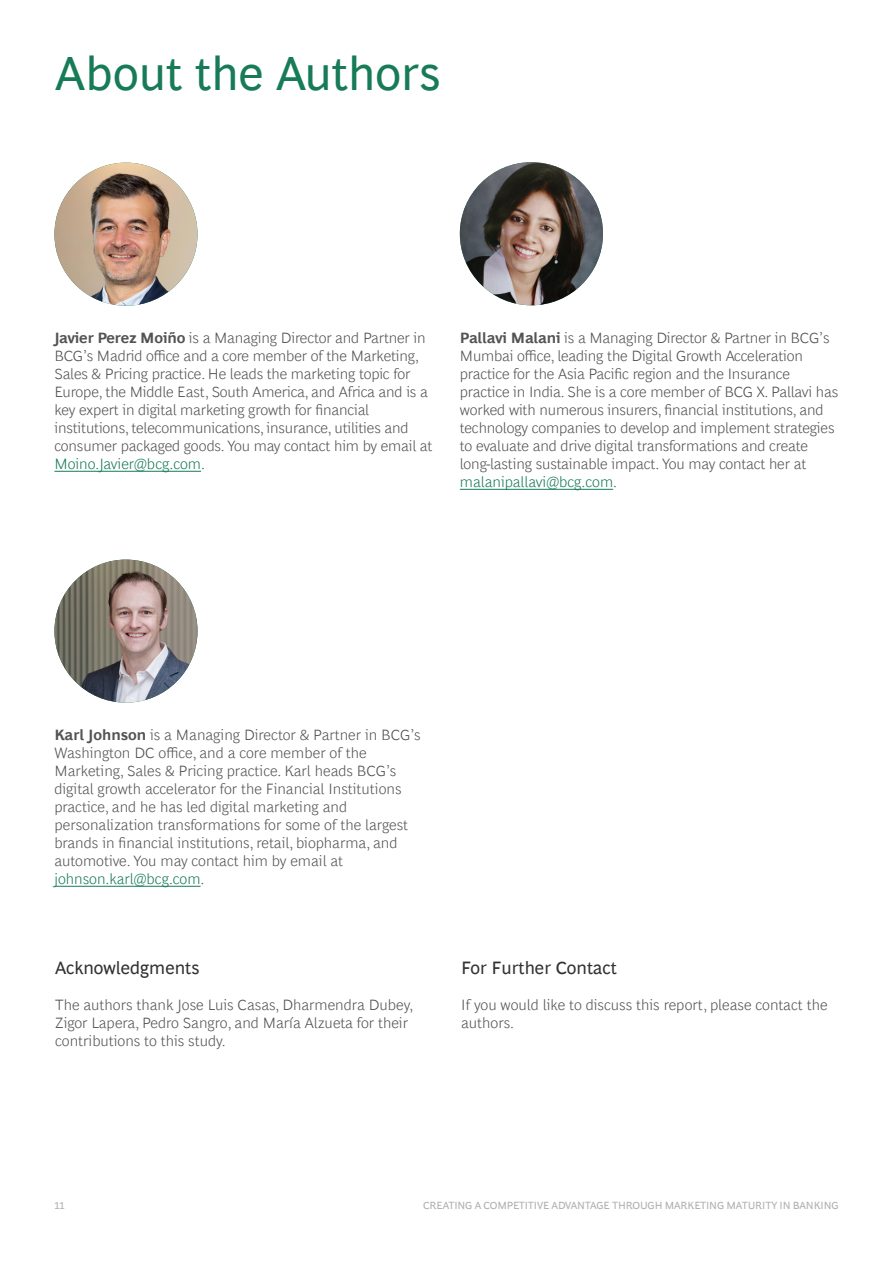
<style>
.page{position:relative;width:893px;height:1263px;background:#fff}
.page>*{position:absolute;margin:0;border:0;box-sizing:border-box;transform-origin:0 0}
.t1{font:48px "Henderson BCG Sans";color:#177b57}
.t2{font:18px "Henderson BCG Sans";color:#323232}
.t3{font:300 15px/18px "Henderson BCG Sans";letter-spacing:-.01em;color:#535353}
.t4{font:10.5px "Henderson BCG Sans";letter-spacing:-.02em;color:#b1b1b1}
.s1{font-weight:700}
.s2{color:#177b57}
</style>
<div class="page">
<hr style="left:54px;top:471px;width:147px;height:1px;background:#177b57">
<hr style="left:54px;top:886px;width:147px;height:1px;background:#177b57">
<img style="left:54px;top:163px;width:144px;height:143px;border-radius:72px">
<img style="left:54px;top:559px;width:144px;height:144px;border-radius:72px">
<hr style="left:460px;top:489px;width:153px;height:1px;background:#177b57">
<img style="left:460px;top:162px;width:143px;height:143px;border-radius:72px">
<h1 class="t1" style="left:55px;top:38px;width:387px">About the Authors</h1>
<p class="t3" style="left:54px;top:327px;width:380px"><span class="s1">Javier Perez Moiño</span> is a Managing Director and Partner in BCG’s Madrid office and a core member of the Marketing, Sales &amp; Pricing practice. He leads the marketing topic for Europe, the Middle East, South America, and Africa and is a key expert in digital marketing growth for financial institutions, telecommunications, insurance, utilities and consumer packaged goods. You may contact him by email at <span class="s2">Moino.Javier@bcg.com</span>.</p>
<p class="t3" style="left:460px;top:327px;width:380px"><span class="s1">Pallavi Malani</span> is a Managing Director &amp; Partner in BCG’s Mumbai office, leading the Digital Growth Acceleration practice for the Asia Pacific region and the Insurance practice in India. She is a core member of BCG X. Pallavi has worked with numerous insurers, financial institutions, and technology companies to develop and implement strategies to evaluate and drive digital transformations and create long-lasting sustainable impact. You may contact her at <span class="s2">malanipallavi@bcg.com</span>.</p>
<p class="t3" style="left:54px;top:724px;width:368px"><span class="s1">Karl Johnson</span> is a Managing Director &amp; Partner in BCG’s Washington DC office, and a core member of the Marketing, Sales &amp; Pricing practice. Karl heads BCG’s digital growth accelerator for the Financial Institutions practice, and he has led digital marketing and personalization transformations for some of the largest brands in financial institutions, retail, biopharma, and automotive. You may contact him by email at <span class="s2">johnson.karl@bcg.com</span>.</p>
<p class="t2" style="left:55px;top:955px;width:146px">Acknowledgments</p>
<p class="t3" style="left:55px;top:995px;width:360px">The authors thank Jose Luis Casas, Dharmendra Dubey,<br>Zigor Lapera, Pedro Sangro, and María Alzueta for their contributions to this study.</p>
<p class="t2" style="left:461px;top:955px;width:157px">For Further Contact</p>
<p class="t3" style="left:461px;top:995px;width:368px">If you would like to discuss this report, please contact the authors.</p>
<p class="t4" style="left:54px;top:1198px;width:12px">11</p>
<p class="t4" style="left:423px;top:1198px;width:417px">CREATING A COMPETITIVE ADVANTAGE THROUGH MARKETING MATURITY IN BANKING</p>
</div>
